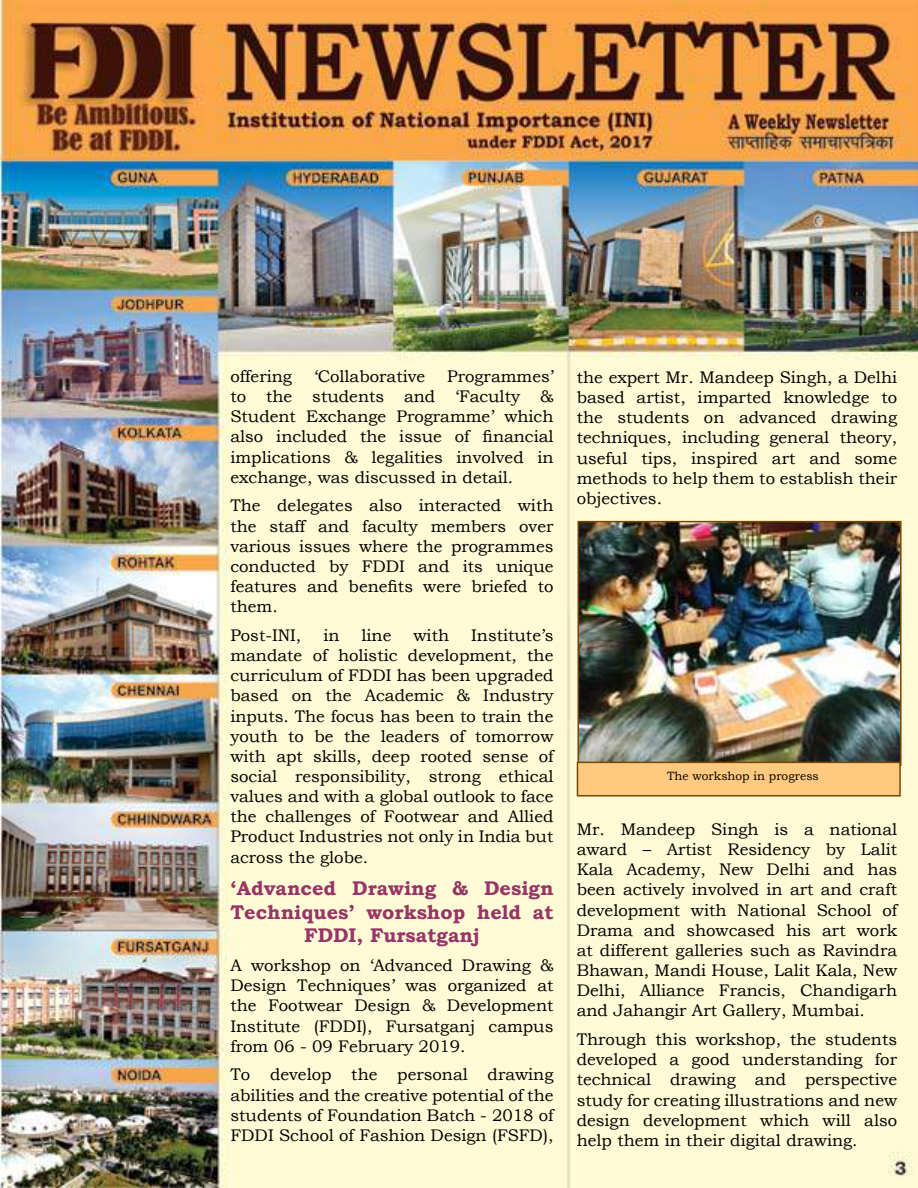
<style>
.page{position:relative;width:918px;height:1188px;background:#fff}
.page>*{position:absolute;margin:0;border:0;box-sizing:border-box;transform-origin:0 0}
.t1{font:700 19.8px/23.7px "Bookman Old Style";color:#973566;text-align:center}
.t2{font:16.8px/20.1px "Bookman Old Style";color:#000;text-align:justify}
.t3{font:12px "Bookman Old Style";color:#000}
</style>
<div class="page">
<img style="left:0;top:0;width:918px;height:1188px">
<img style="left:580px;top:524px;width:319px;height:238px">
<div style="left:577px;top:521px;width:325px;height:245px;border:2px solid #774701"></div>
<div style="left:577px;top:762px;width:324px;height:34px;background:#ffc980;border:2px solid #774701"></div>
<p class="t2" style="left:230px;top:366px;width:325px;text-indent:217px">Programmes’ to the students and ‘Faculty &amp; Student Exchange Programme’ which also included the issue of financial implications &amp; legalities involved in exchange, was discussed in detail.</p>
<p class="t2" style="left:230px;top:496px;width:325px">The delegates also interacted with the staff and faculty members over various issues where the programmes conducted by FDDI and its unique features and benefits were briefed to them.</p>
<p class="t2" style="left:230px;top:625px;width:72px">Post-INI,</p>
<p class="t2" style="left:323px;top:625px;width:18px">in</p>
<p class="t2" style="left:362px;top:625px;width:31px">line</p>
<p class="t2" style="left:414px;top:625px;width:37px">with</p>
<p class="t2" style="left:230px;top:366px;width:63px">offering</p>
<p class="t2" style="left:314px;top:366px;width:113px">‘Collaborative</p>
<p class="t2" style="left:230px;top:625px;width:325px;text-indent:241px">Institute’s mandate of holistic development, the curriculum of FDDI has been upgraded based on the Academic &amp; Industry inputs. The focus has been to train the youth to be the leaders of tomorrow with apt skills, deep rooted sense of social responsibility, strong ethical values and with a global outlook to face the challenges of Footwear and Allied Product Industries not only in India but across the globe.</p>
<p class="t1" style="left:230px;top:876px;width:325px">‘Advanced Drawing &amp; Design<br>Techniques’ workshop held at<br>FDDI, Fursatganj</p>
<p class="t2" style="left:230px;top:955px;width:325px">A workshop on ‘Advanced Drawing &amp; Design Techniques’ was organized at the Footwear Design &amp; Development Institute (FDDI), Fursatganj campus from 06 - 09 February 2019.</p>
<p class="t2" style="left:230px;top:1065px;width:325px">To develop the personal drawing abilities and the creative potential of the students of Foundation Batch - 2018 of FDDI School of Fashion Design (FSFD),</p>
<p class="t2" style="left:577px;top:367px;width:322px">the expert Mr. Mandeep Singh, a Delhi based artist, imparted knowledge to the students on advanced drawing techniques, including general theory, useful tips, inspired art and some methods to help them to establish their objectives.</p>
<p class="t3" style="left:667px;top:768px;width:153px">The workshop in progress</p>
<p class="t2" style="left:577px;top:819px;width:322px">Mr. Mandeep Singh is a national award – Artist Residency by Lalit Kala Academy, New Delhi and has been actively involved in art and craft development with National School of Drama and showcased his art work at different galleries such as Ravindra Bhawan, Mandi House, Lalit Kala, New Delhi, Alliance Francis, Chandigarh and Jahangir Art Gallery, Mumbai.</p>
<p class="t2" style="left:577px;top:1029px;width:322px">Through this workshop, the students developed a good understanding for technical drawing and perspective study for creating illustrations and new design development which will also help them in their digital drawing.</p>
</div>
